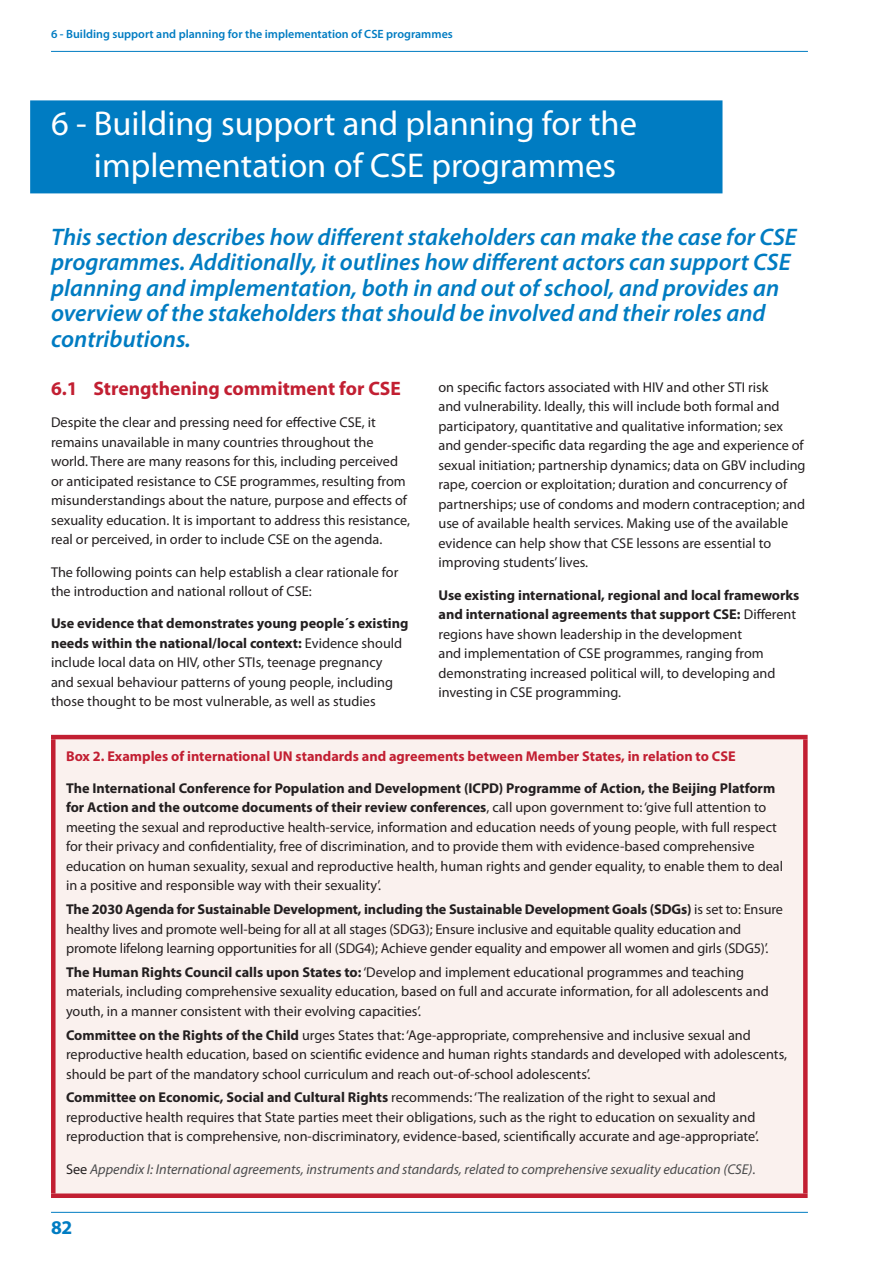
<style>
.page{position:relative;width:893px;height:1263px;background:#fff}
.page>*{position:absolute;margin:0;border:0;box-sizing:border-box;transform-origin:0 0}
.t1{font:34.5px/42px "Myriad Pro";color:#fff}
.t2{font:italic 600 24px/25.5px "Myriad Pro";color:#007cc2}
.t3{font:700 19.5px "Myriad Pro";color:#c21f32}
.t4{font:700 19.5px "Myriad Pro";color:#007cc2}
.t5{font:14.25px/19.5px "Myriad Pro";color:#231f20}
.t6{font:italic 14.25px "Myriad Pro";color:#4b4c4d}
.t7{font:700 14.25px "Myriad Pro";color:#c21f32}
.t8{font:600 12px "Myriad Pro";color:#007cc2}
.s1{font-weight:700}
.s2{font-style:normal;color:#231f20}
</style>
<div class="page">
<hr style="left:51px;top:51px;width:757px;height:1px;background:#007cc2">
<hr style="left:51px;top:1212px;width:757px;height:1px;background:#007cc2">
<div style="left:30px;top:100px;width:692px;height:93px;background:#007cc2"></div>
<div style="left:53px;top:737px;width:752px;height:459px;background:#faf1ee"></div>
<hr style="left:51px;top:735px;width:757px;height:4px;background:#c21f32">
<div style="left:51px;top:739px;width:5px;height:454px;background:#c21f32"></div>
<div style="left:803px;top:739px;width:5px;height:454px;background:#c21f32"></div>
<div style="left:51px;top:1193px;width:757px;height:5px;background:#c21f32"></div>
<p class="t8" style="left:51px;top:27px;width:403px">6 - Building support and planning for the implementation of CSE programmes</p>
<h1 class="t1" style="left:94px;top:102px;width:544px;text-indent:-43px">6 - Building support and planning for the implementation of CSE programmes</h1>
<p class="t2" style="left:51px;top:224px;width:747px">This section describes how different stakeholders can make the case for CSE programmes. Additionally, it outlines how different actors can support CSE planning and implementation, both in and out of school, and provides an overview of the stakeholders that should be involved and their roles and contributions.</p>
<h3 class="t3" style="left:51px;top:376px;width:351px">6.1 Strengthening commitment for CSE</h3>
<p class="t5" style="left:51px;top:412px;width:360px">Despite the clear and pressing need for effective CSE, it remains unavailable in many countries throughout the world. There are many reasons for this, including perceived or anticipated resistance to CSE programmes, resulting from misunderstandings about the nature, purpose and effects of sexuality education. It is important to address this resistance, real or perceived, in order to include CSE on the agenda.</p>
<p class="t5" style="left:51px;top:562px;width:349px">The following points can help establish a clear rationale for the introduction and national rollout of CSE:</p>
<p class="t5" style="left:51px;top:613px;width:359px"><span class="s1">Use evidence that demonstrates young people´s existing needs within the national/local context:</span> Evidence should include local data on HIV, other STIs, teenage pregnancy and sexual behaviour patterns of young people, including those thought to be most vulnerable, as well as studies</p>
<p class="t5" style="left:438px;top:377px;width:369px">on specific factors associated with HIV and other STI risk<br>and vulnerability. Ideally, this will include both formal and participatory, quantitative and qualitative information; sex and gender-specific data regarding the age and experience of sexual initiation; partnership dynamics; data on GBV including rape, coercion or exploitation; duration and concurrency of partnerships; use of condoms and modern contraception; and use of available health services. Making use of the available evidence can help show that CSE lessons are essential to improving students’ lives.</p>
<p class="t5" style="left:438px;top:585px;width:362px"><span class="s1">Use existing international, regional and local frameworks and international agreements that support CSE:</span> Different regions have shown leadership in the development<br>and implementation of CSE programmes, ranging from demonstrating increased political will, to developing and investing in CSE programming.</p>
<p class="t7" style="left:66px;top:746px;width:671px">Box 2. Examples of international UN standards and agreements between Member States, in relation to CSE</p>
<p class="t5" style="left:66px;top:778px;width:719px"><span class="s1">The International Conference for Population and Development (ICPD) Programme of Action, the Beijing Platform for Action and the outcome documents of their review conferences</span>, call upon government to: ‘give full attention to meeting the sexual and reproductive health-service, information and education needs of young people, with full respect for their privacy and confidentiality, free of discrimination, and to provide them with evidence-based comprehensive education on human sexuality, sexual and reproductive health, human rights and gender equality, to enable them to deal in a positive and responsible way with their sexuality’.</p>
<p class="t5" style="left:66px;top:899px;width:718px"><span class="s1">The 2030 Agenda for Sustainable Development, including the Sustainable Development Goals (SDGs)</span> is set to: Ensure healthy lives and promote well-being for all at all stages (SDG3); Ensure inclusive and equitable quality education and promote lifelong learning opportunities for all (SDG4); Achieve gender equality and empower all women and girls (SDG5)’.</p>
<p class="t5" style="left:66px;top:962px;width:704px"><span class="s1">The Human Rights Council calls upon States to:</span> ‘Develop and implement educational programmes and teaching materials, including comprehensive sexuality education, based on full and accurate information, for all adolescents and youth, in a manner consistent with their evolving capacities’.</p>
<p class="t5" style="left:66px;top:1025px;width:723px"><span class="s1">Committee on the Rights of the Child</span> urges States that: ‘Age-appropriate, comprehensive and inclusive sexual and reproductive health education, based on scientific evidence and human rights standards and developed with adolescents, should be part of the mandatory school curriculum and reach out-of-school adolescents’.</p>
<p class="t5" style="left:66px;top:1087px;width:694px"><span class="s1">Committee on Economic, Social and Cultural Rights</span> recommends: ‘The realization of the right to sexual and reproductive health requires that State parties meet their obligations, such as the right to education on sexuality and reproduction that is comprehensive, non-discriminatory, evidence-based, scientifically accurate and age-appropriate’.</p>
<p class="t6" style="left:66px;top:1160px;width:691px"><span class="s2">See</span> Appendix I: International agreements, instruments and standards, related to comprehensive sexuality education (CSE).</p>
<h3 class="t4" style="left:51px;top:1215px;width:23px">82</h3>
</div>
